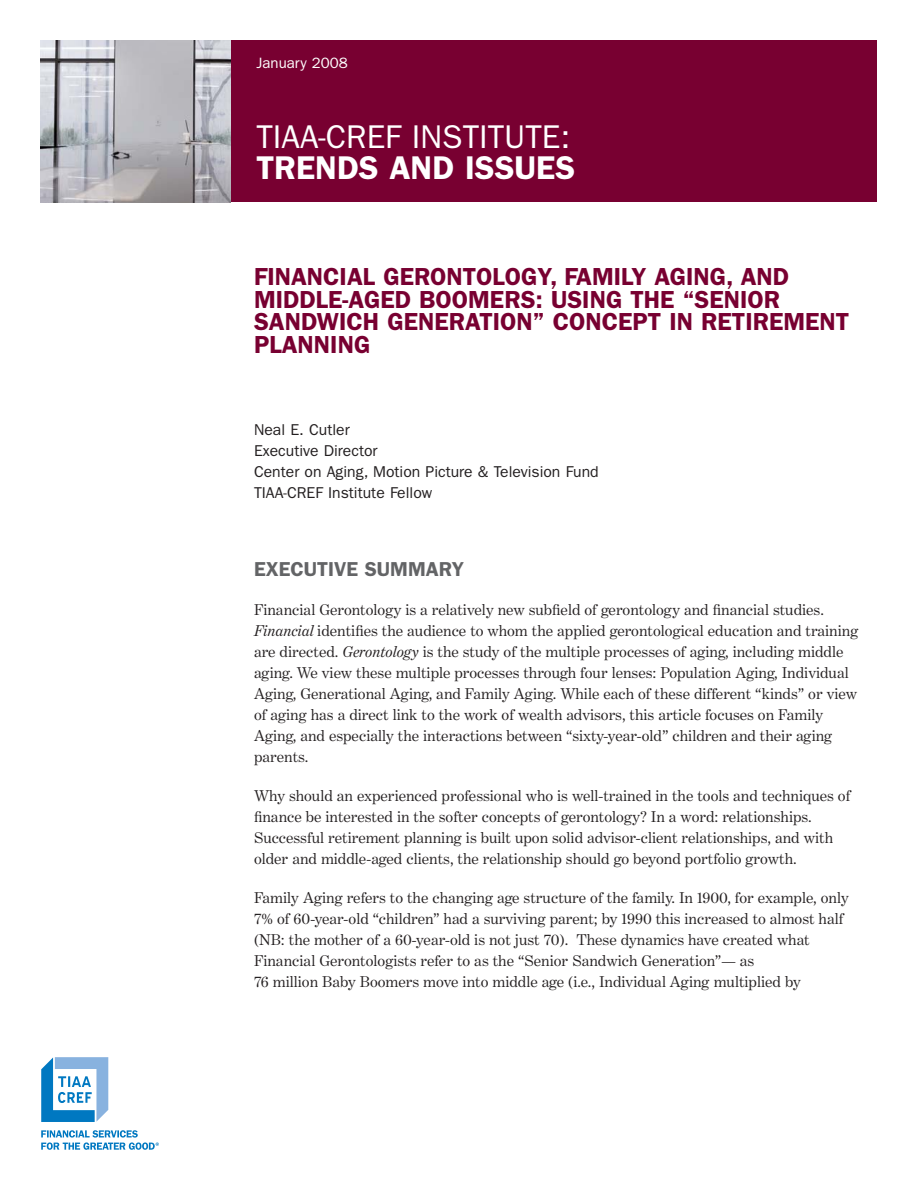
<style>
.page{position:relative;width:918px;height:1188px;background:#fff}
.page>*{position:absolute;margin:0;border:0;box-sizing:border-box;transform-origin:0 0}
.t1{font:33px "Franklin Gothic";color:#fff}
.t2{font:600 33px "Franklin Gothic";color:#fff}
.t3{font:600 24.75px/22.5px "Franklin Gothic";color:#780031}
.t4{font:600 20.25px "Franklin Gothic";color:#636466}
.t5{font:15.75px/21px "Benton Modern One";color:#231f20}
.t6{font:15.75px/21px "Franklin Gothic";color:#231f20}
.t7{font:15px "Franklin Gothic";color:#fff}
.s1{font-style:italic}
</style>
<div class="page">
<div style="left:202px;top:40px;width:676px;height:162px;background:#780031"></div>
<img style="left:40px;top:40px;width:191px;height:162px">
<svg style="left:41px;top:1057px;width:118px;height:93px"></svg>
<p class="t7" style="left:256px;top:58px;width:93px">January 2008</p>
<h1 class="t1" style="left:256px;top:125px;width:315px">TIAA-CREF INSTITUTE:</h1>
<h1 class="t2" style="left:256px;top:157px;width:320px">TRENDS AND ISSUES</h1>
<h2 class="t3" style="left:254px;top:268px;width:597px">FINANCIAL GERONTOLOGY, FAMILY AGING, AND MIDDLE-AGED BOOMERS: USING THE “SENIOR SANDWICH GENERATION” CONCEPT IN RETIREMENT PLANNING</h2>
<p class="t6" style="left:254px;top:421px;width:346px">Neal E. Cutler<br>Executive Director<br>Center on Aging, Motion Picture &amp; Television Fund<br>TIAA-CREF Institute Fellow</p>
<p class="t4" style="left:254px;top:562px;width:211px">EXECUTIVE SUMMARY</p>
<p class="t5" style="left:254px;top:601px;width:606px">Financial Gerontology is a relatively new subfield of gerontology and financial studies.<br><span class="s1">Financial</span> identifies the audience to whom the applied gerontological education and training are directed. <span class="s1">Gerontology</span> is the study of the multiple processes of aging, including middle aging. We view these multiple processes through four lenses: Population Aging, Individual Aging, Generational Aging, and Family Aging. While each of these different “kinds” or view of aging has a direct link to the work of wealth advisors, this article focuses on Family Aging, and especially the interactions between “sixty-year-old” children and their aging parents.</p>
<p class="t5" style="left:254px;top:787px;width:598px">Why should an experienced professional who is well-trained in the tools and techniques of finance be interested in the softer concepts of gerontology? In a word: relationships.<br>Successful retirement planning is built upon solid advisor-client relationships, and with older and middle-aged clients, the relationship should go beyond portfolio growth.</p>
<p class="t5" style="left:254px;top:889px;width:596px">Family Aging refers to the changing age structure of the family. In 1900, for example, only 7% of 60-year-old “children” had a surviving parent; by 1990 this increased to almost half (NB: the mother of a 60-year-old is not just 70). These dynamics have created what Financial Gerontologists refer to as the “Senior Sandwich Generation”— as<br>76 million Baby Boomers move into middle age (i.e., Individual Aging multiplied by</p>
</div>
